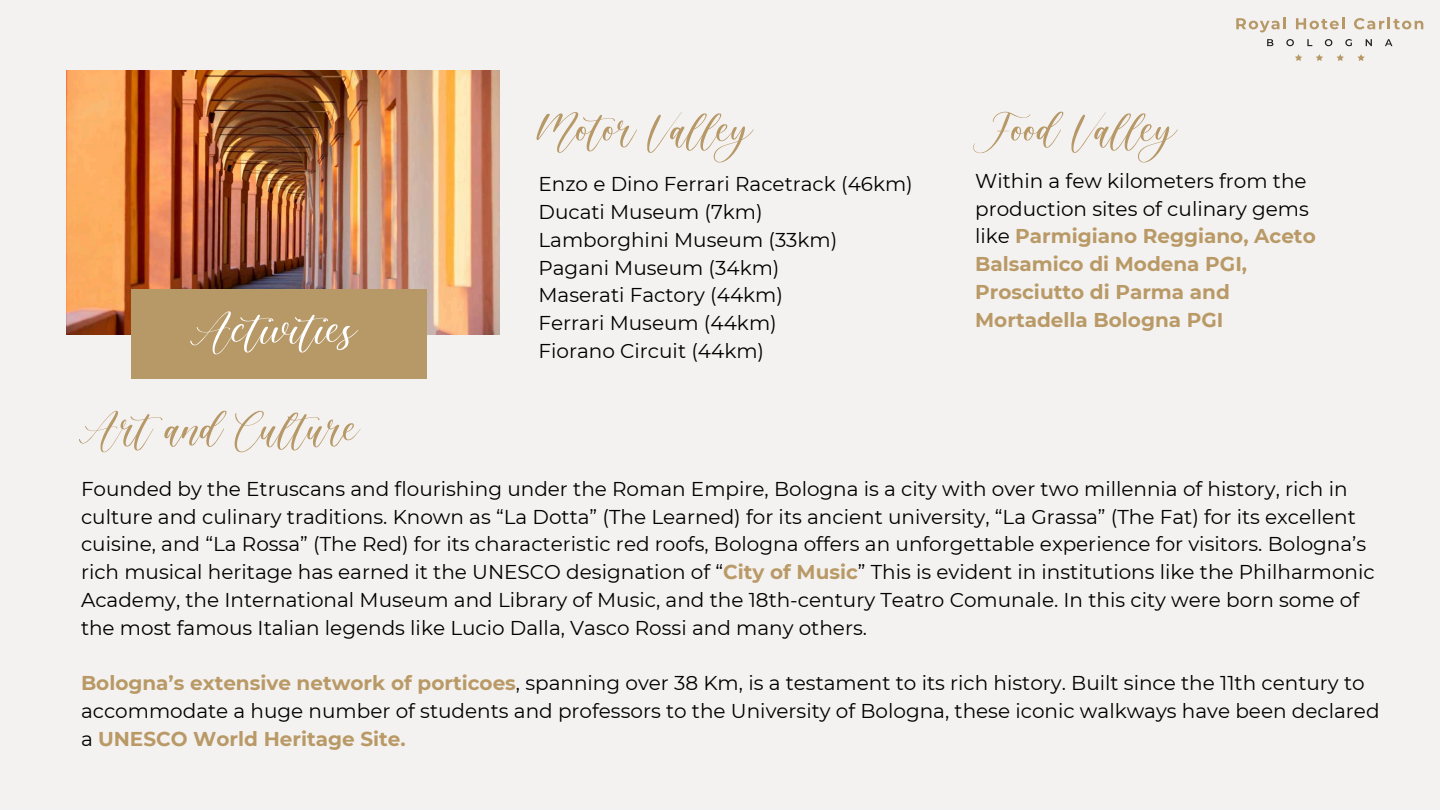
<style>
.page{position:relative;width:1440px;height:810px;background:#f4f2f1}
.page>*{position:absolute;margin:0;border:0;box-sizing:border-box;transform-origin:0 0}
.t1{font:60.1px "Elegante";color:#fff}
.t2{font:58px "Elegante";color:#b79867}
.t3{font:20px/27.8px "Montserrat";color:#000}
.t4{font:700 20px/27.8px "Montserrat";color:#b99a67}
.s1{font-weight:400;color:#000}
.s2{font-weight:700;color:#b99a67}
</style>
<div class="page">
<img style="left:67px;top:70px;width:433px;height:264px">
<div style="left:132px;top:289px;width:295px;height:89px;background:#b79867"></div>
<svg style="left:1236px;top:18px;width:50px;height:14px"></svg>
<svg style="left:1296px;top:18px;width:49px;height:11px"></svg>
<svg style="left:1354px;top:18px;width:69px;height:11px"></svg>
<svg style="left:1295px;top:54px;width:7px;height:7px"></svg>
<svg style="left:1316px;top:54px;width:7px;height:7px"></svg>
<svg style="left:1337px;top:54px;width:7px;height:7px"></svg>
<svg style="left:1357px;top:54px;width:8px;height:7px"></svg>
<svg style="left:1267px;top:39px;width:6px;height:7px"></svg>
<svg style="left:1286px;top:39px;width:8px;height:7px"></svg>
<svg style="left:1307px;top:39px;width:5px;height:7px"></svg>
<svg style="left:1325px;top:39px;width:7px;height:7px"></svg>
<svg style="left:1345px;top:39px;width:7px;height:7px"></svg>
<svg style="left:1366px;top:39px;width:6px;height:7px"></svg>
<svg style="left:1385px;top:39px;width:7px;height:7px"></svg>
<h1 class="t1" style="left:192px;top:300px;width:165px">Activities</h1>
<h2 class="t2" style="left:538px;top:101px;width:215px">Motor Valley</h2>
<p class="t3" style="left:538px;top:170px;width:376px">Enzo e Dino Ferrari Racetrack (46km)<br>Ducati Museum (7km)<br>Lamborghini Museum (33km)<br>Pagani Museum (34km)<br>Maserati Factory (44km)<br>Ferrari Museum (44km)<br>Fiorano Circuit (44km)</p>
<h2 class="t2" style="left:975px;top:101px;width:202px">Food Valley</h2>
<p class="t4" style="left:975px;top:167px;width:342px"><span class="s1">Within a few kilometers from the production sites of culinary gems like</span> Parmigiano Reggiano, Aceto<br>Balsamico di Modena PGI,<br>Prosciutto di Parma and<br>Mortadella Bologna PGI</p>
<h2 class="t2" style="left:81px;top:400px;width:279px">Art and Culture</h2>
<p class="t3" style="left:81px;top:475px;width:1295px">Founded by the Etruscans and flourishing under the Roman Empire, Bologna is a city with over two millennia of history, rich in culture and culinary traditions. Known as “La Dotta” (The Learned) for its ancient university, “La Grassa” (The Fat) for its excellent cuisine, and “La Rossa” (The Red) for its characteristic red roofs, Bologna offers an unforgettable experience for visitors. Bologna’s rich musical heritage has earned it the UNESCO designation of “<span class="s2">City of Music</span>” This is evident in institutions like the Philharmonic Academy, the International Museum and Library of Music, and the 18th-century Teatro Comunale. In this city were born some of the most famous Italian legends like Lucio Dalla, Vasco Rossi and many others.</p>
<p class="t3" style="left:81px;top:669px;width:1300px"><span class="s2">Bologna’s extensive network of porticoes</span>, spanning over 38 Km, is a testament to its rich history. Built since the 11th century to accommodate a huge number of students and professors to the University of Bologna, these iconic walkways have been declared a <span class="s2">UNESCO World Heritage Site.</span></p>
</div>
